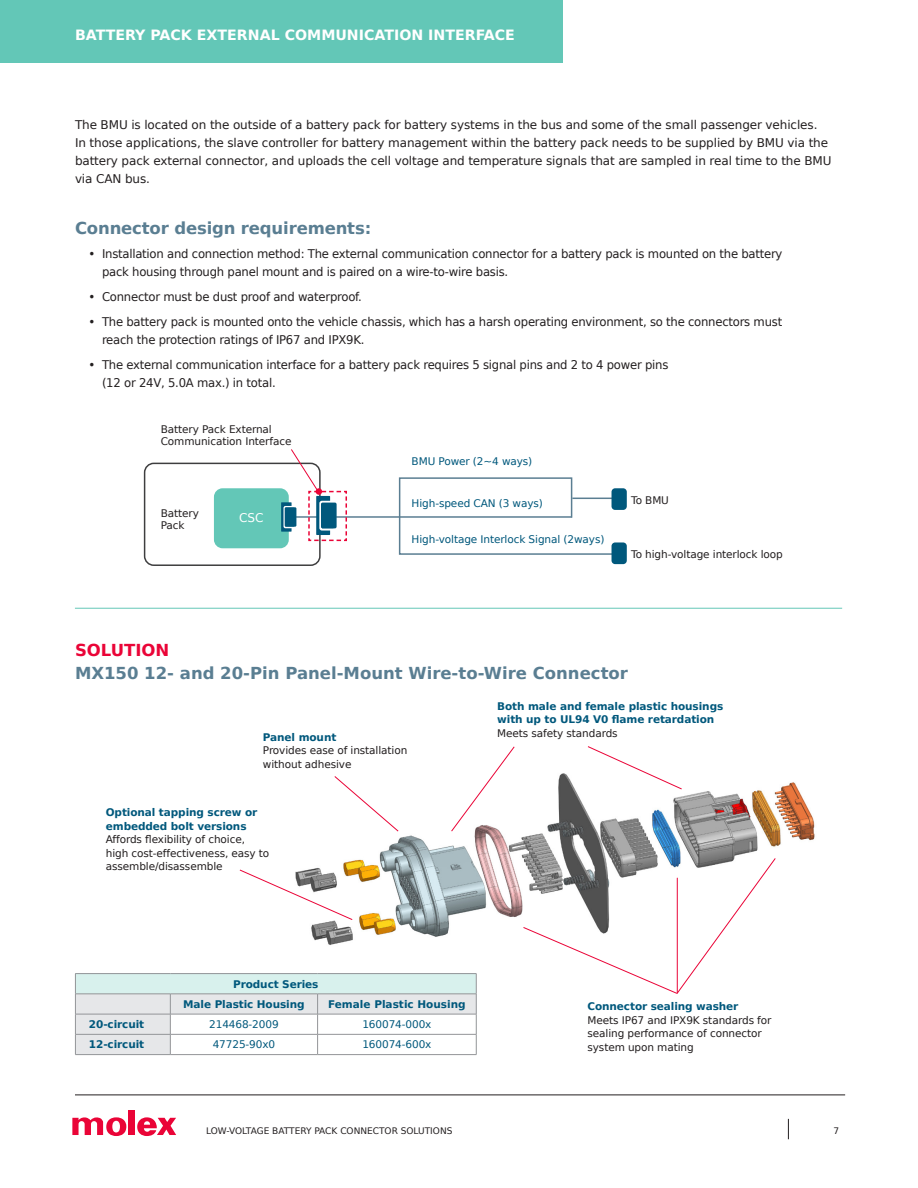
<style>
.page{position:relative;width:918px;height:1188px;background:#fff}
.page>*{position:absolute;margin:0;border:0;box-sizing:border-box;transform-origin:0 0}
.t1{font:700 16.5px/22.5px "Bitstream Vera Sans";color:#5a7e92}
.t2{font:700 14.25px "Bitstream Vera Sans";color:#fff}
.t3{font:12px/18px "Bitstream Vera Sans";letter-spacing:-.02em;color:#231f20}
.t4{font:12px "Bitstream Vera Sans";color:#fff}
.t5{font:10.5px/13.5px "Bitstream Vera Sans";letter-spacing:-.01em;color:#231f20}
.t6{font:700 10.5px/13.5px "Bitstream Vera Sans";letter-spacing:-.01em;color:#00587c}
.t7{font:10.5px "Bitstream Vera Sans";letter-spacing:-.01em;color:#00587c}
.t8{font:9px "Bitstream Vera Sans";color:#231f20}
.s1{color:#ea0437}
.s2{font-weight:700;color:#00587c}
.s3{font-weight:400;color:#231f20}
</style>
<div class="page">
<div style="left:128px;top:1110px;width:7px;height:25px;background:#ea0437"></div>
<svg style="left:72px;top:1117px;width:54px;height:19px"></svg>
<svg style="left:137px;top:1117px;width:39px;height:19px"></svg>
<svg style="left:788px;top:1119px;width:1px;height:20px"></svg>
<hr style="left:75px;top:1095px;width:770px;height:1px;background:#231f20">
<div style="left:0;top:0;width:563px;height:62px;background:#63c7b7"></div>
<hr style="left:75px;top:973px;width:95px;height:1px;background:#939598">
<hr style="left:170px;top:973px;width:148px;height:1px;background:#939598">
<hr style="left:318px;top:973px;width:158px;height:1px;background:#939598">
<svg style="left:75px;top:974px;width:402px;height:81px"></svg>
<hr style="left:75px;top:1054px;width:95px;height:1px;background:#939598">
<hr style="left:170px;top:1054px;width:148px;height:1px;background:#939598">
<hr style="left:318px;top:1054px;width:158px;height:1px;background:#939598">
<div style="left:214px;top:488px;width:75px;height:60px;background:#63c7b7;border-radius:9px"></div>
<hr style="left:292px;top:516px;width:280px;height:2px;background:#5a7e92">
<div style="left:144px;top:463px;width:177px;height:103px;border:2px solid #3e3e3f;border-radius:9px"></div>
<div style="left:281px;top:502px;width:11px;height:30px;background:#00587c"></div>
<div style="left:283px;top:506px;width:13px;height:22px;border:2px solid #fff"></div>
<div style="left:285px;top:507px;width:11px;height:20px;background:#00587c"></div>
<svg style="left:398px;top:477px;width:216px;height:79px"></svg>
<svg style="left:290px;top:449px;width:58px;height:93px"></svg>
<div style="left:316px;top:488px;width:6px;height:7px;background:#ea0437;border-radius:50%"></div>
<div style="left:612px;top:542px;width:15px;height:22px;background:#00587c;border-radius:4px"></div>
<hr style="left:571px;top:477px;width:1px;height:41px;background:#5a7e92">
<hr style="left:572px;top:498px;width:41px;height:1px;background:#5a7e92">
<div style="left:612px;top:488px;width:15px;height:22px;background:#00587c;border-radius:4px"></div>
<hr style="left:75px;top:608px;width:767px;height:1px;background:#63c7b7">
<img style="left:311px;top:773px;width:504px;height:172px">
<svg style="left:239px;top:869px;width:114px;height:52px"></svg>
<svg style="left:523px;top:857px;width:253px;height:137px"></svg>
<svg style="left:451px;top:746px;width:64px;height:86px"></svg>
<svg style="left:587px;top:746px;width:96px;height:44px"></svg>
<svg style="left:334px;top:775px;width:65px;height:57px"></svg>
<p class="t2" style="left:75px;top:27px;width:441px">BATTERY PACK EXTERNAL COMMUNICATION INTERFACE</p>
<p class="t3" style="left:75px;top:116px;width:758px">The BMU is located on the outside of a battery pack for battery systems in the bus and some of the small passenger vehicles.<br>In those applications, the slave controller for battery management within the battery pack needs to be supplied by BMU via the battery pack external connector, and uploads the cell voltage and temperature signals that are sampled in real time to the BMU via CAN bus.</p>
<p class="t1" style="left:75px;top:217px;width:298px">Connector design requirements:</p>
<p class="t3" style="left:102px;top:245px;width:682px;text-indent:-14px">• Installation and connection method: The external communication connector for a battery pack is mounted on the battery pack housing through panel mount and is paired on a wire-to-wire basis.</p>
<p class="t3" style="left:88px;top:288px;width:275px">• Connector must be dust proof and waterproof.</p>
<p class="t3" style="left:102px;top:313px;width:682px;text-indent:-14px">• The battery pack is mounted onto the vehicle chassis, which has a harsh operating environment, so the connectors must reach the protection ratings of IP67 and IPX9K.</p>
<p class="t3" style="left:102px;top:355px;width:568px;text-indent:-14px">• The external communication interface for a battery pack requires 5 signal pins and 2 to 4 power pins (12 or 24V, 5.0A max.) in total.</p>
<p class="t5" style="left:161px;top:424px;width:132px;line-height:12px">Battery Pack External<br>Communication Interface</p>
<p class="t5" style="left:161px;top:507px;width:40px;line-height:12px">Battery<br>Pack</p>
<p class="t4" style="left:239px;top:511px;width:26px">CSC</p>
<p class="t7" style="left:412px;top:455px;width:122px">BMU Power (2~4 ways)</p>
<p class="t7" style="left:412px;top:498px;width:133px">High-speed CAN (3 ways)</p>
<p class="t7" style="left:412px;top:534px;width:194px">High-voltage Interlock Signal (2ways)</p>
<p class="t5" style="left:631px;top:493px;width:39px">To BMU</p>
<p class="t5" style="left:631px;top:547px;width:153px">To high-voltage interlock loop</p>
<p class="t1" style="left:75px;top:639px;width:555px"><span class="s1">SOLUTION<br></span>MX150 12- and 20-Pin Panel-Mount Wire-to-Wire Connector</p>
<p class="t5" style="left:263px;top:730px;width:146px"><span class="s2">Panel mount<br></span>Provides ease of installation without adhesive</p>
<p class="t5" style="left:106px;top:806px;width:165px"><span class="s2">Optional tapping screw or embedded bolt versions<br></span>Affords flexibility of choice, high cost-effectiveness, easy to assemble/disassemble</p>
<p class="t6" style="left:497px;top:700px;width:228px">Both male and female plastic housings with up to UL94 V0 flame retardation<br><span class="s3">Meets safety standards</span></p>
<p class="t6" style="left:233px;top:977px;width:87px">Product Series</p>
<p class="t6" style="left:183px;top:998px;width:123px">Male Plastic Housing</p>
<p class="t6" style="left:328px;top:998px;width:139px">Female Plastic Housing</p>
<p class="t6" style="left:89px;top:1018px;width:57px">20-circuit</p>
<p class="t7" style="left:209px;top:1018px;width:71px">214468-2009</p>
<p class="t7" style="left:362px;top:1018px;width:71px">160074-000x</p>
<p class="t6" style="left:89px;top:1038px;width:57px">12-circuit</p>
<p class="t7" style="left:213px;top:1039px;width:64px">47725-90x0</p>
<p class="t7" style="left:362px;top:1039px;width:71px">160074-600x</p>
<p class="t5" style="left:588px;top:1000px;width:186px"><span class="s2">Connector sealing washer<br></span>Meets IP67 and IPX9K standards for sealing performance of connector system upon mating</p>
<p class="t8" style="left:206px;top:1125px;width:248px">LOW-VOLTAGE BATTERY PACK CONNECTOR SOLUTIONS</p>
<p class="t8" style="left:833px;top:1126px;width:7px">7</p>
</div>
